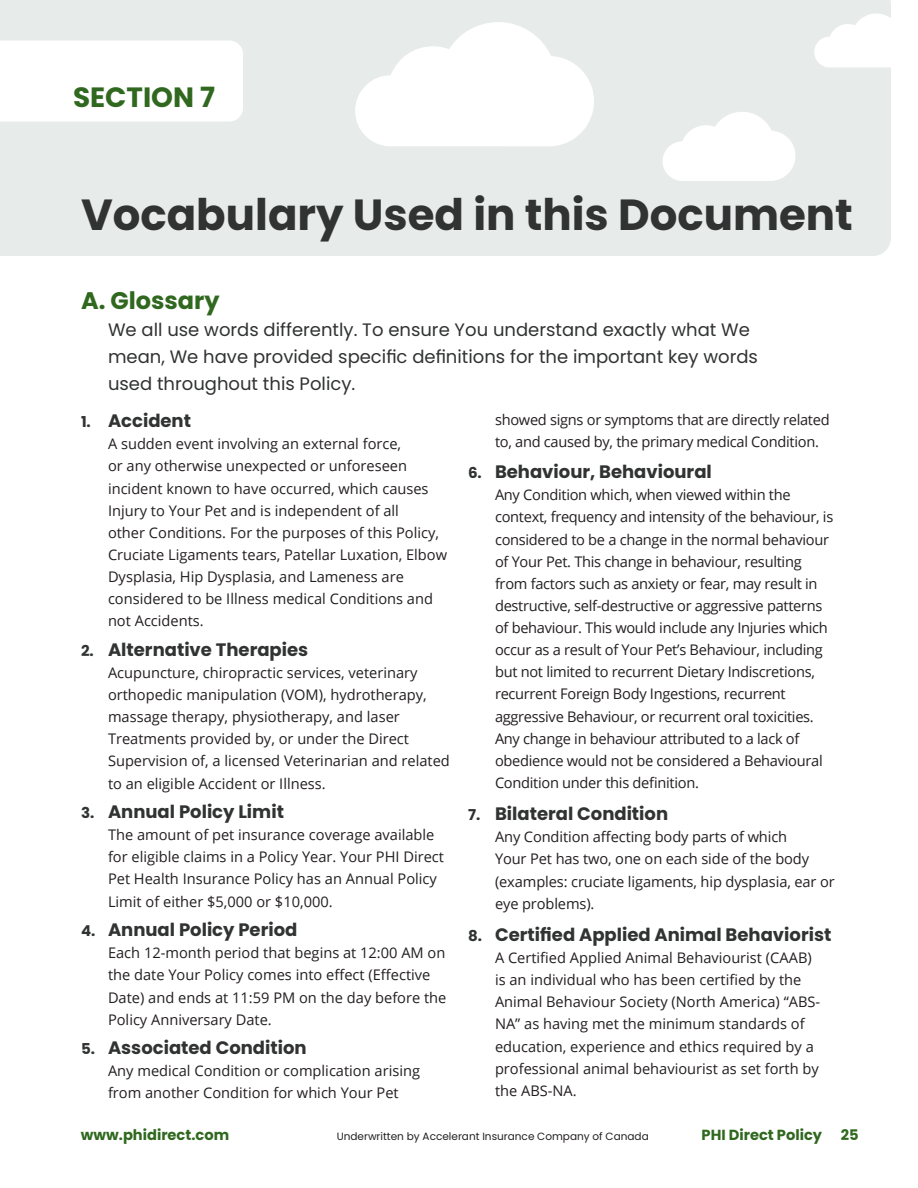
<style>
.page{position:relative;width:918px;height:1188px;background:#fff}
.page>*{position:absolute;margin:0;border:0;box-sizing:border-box;transform-origin:0 0}
.t1{font:700 43.5px "Poppins";color:#313232}
.Section-Type{font:700 27.9px "Poppins";color:#2f681e}
.t2{font:700 24px "Poppins";color:#2f681e}
.t3{font:700 18px "Poppins";color:#313232}
.Highlight_Text{font:18px/27px "Poppins";color:#313232}
.Body_-_Indent{font:14.7px/22.2px "Open Sans";color:#231f20}
.Body_-_Indent-2{font:14.7px/22.2px "Open Sans";letter-spacing:-.02em;color:#231f20}
.t4{font:700 14.7px "Poppins";color:#2f681e}
.t5{font:10.5px "Poppins";color:#231f20}
.s1{font-size:15px}
</style>
<div class="page">
<div style="left:0;top:0;width:891px;height:256px;background:#e7ebea"></div>
<svg style="left:355px;top:22px;width:239px;height:124px"></svg>
<svg style="left:814px;top:14px;width:77px;height:54px"></svg>
<svg style="left:663px;top:112px;width:132px;height:69px"></svg>
<svg style="left:0;top:40px;width:243px;height:82px"></svg>
<p class="Section-Type" style="left:73px;top:81px;width:143px">SECTION 7</p>
<h1 class="t1" style="left:81px;top:189px;width:773px">Vocabulary Used in this Document</h1>
<h3 class="t2" style="left:81px;top:286px;width:140px">A. Glossary</h3>
<p class="Highlight_Text" style="left:108px;top:316px;width:652px">We all use words differently. To ensure You understand exactly what We mean, We have provided specific definitions for the important key words used throughout this Policy.</p>
<p class="t3" style="left:81px;top:410px;width:112px"><span class="s1">1.</span> Accident</p>
<p class="Body_-_Indent" style="left:108px;top:433px;width:341px">A sudden event involving an external force,<br>or any otherwise unexpected or unforeseen incident known to have occurred, which causes Injury to Your Pet and is independent of all<br>other Conditions. For the purposes of this Policy, Cruciate Ligaments tears, Patellar Luxation, Elbow Dysplasia, Hip Dysplasia, and Lameness are considered to be Illness medical Conditions and not Accidents.</p>
<p class="t3" style="left:81px;top:639px;width:229px"><span class="s1">2.</span> Alternative Therapies</p>
<p class="Body_-_Indent" style="left:108px;top:661px;width:343px">Acupuncture, chiropractic services, veterinary orthopedic manipulation (VOM), hydrotherapy, massage therapy, physiotherapy, and laser Treatments provided by, or under the Direct Supervision of, a licensed Veterinarian and related to an eligible Accident or Illness.</p>
<p class="t3" style="left:81px;top:801px;width:204px"><span class="s1">3.</span> Annual Policy Limit</p>
<p class="Body_-_Indent" style="left:108px;top:823px;width:338px">The amount of pet insurance coverage available for eligible claims in a Policy Year. Your PHI Direct Pet Health Insurance Policy has an Annual Policy Limit of either $5,000 or $10,000.</p>
<p class="t3" style="left:81px;top:919px;width:218px"><span class="s1">4.</span> Annual Policy Period</p>
<p class="Body_-_Indent" style="left:108px;top:941px;width:340px">Each 12-month period that begins at 12:00 AM on the date Your Policy comes into effect (Effective Date) and ends at 11:59 PM on the day before the Policy Anniversary Date.</p>
<p class="t3" style="left:81px;top:1037px;width:227px"><span class="s1">5.</span> Associated Condition</p>
<p class="Body_-_Indent" style="left:108px;top:1059px;width:314px">Any medical Condition or complication arising from another Condition for which Your Pet</p>
<p class="Body_-_Indent-2" style="left:495px;top:409px;width:336px">showed signs or symptoms that are directly related to, and caused by, the primary medical Condition.</p>
<p class="t3" style="left:468px;top:461px;width:245px"><span class="s1">6.</span> Behaviour, Behavioural</p>
<p class="Body_-_Indent-2" style="left:495px;top:484px;width:340px">Any Condition which, when viewed within the context, frequency and intensity of the behaviour, is considered to be a change in the normal behaviour of Your Pet. This change in behaviour, resulting from factors such as anxiety or fear, may result in destructive, self-destructive or aggressive patterns of behaviour. This would include any Injuries which occur as a result of Your Pet’s Behaviour, including but not limited to recurrent Dietary Indiscretions, recurrent Foreign Body Ingestions, recurrent aggressive Behaviour, or recurrent oral toxicities.<br>Any change in behaviour attributed to a lack of obedience would not be considered a Behavioural Condition under this definition.</p>
<p class="t3" style="left:468px;top:803px;width:202px"><span class="s1">7.</span> Bilateral Condition</p>
<p class="Body_-_Indent" style="left:495px;top:826px;width:341px">Any Condition affecting body parts of which<br>Your Pet has two, one on each side of the body (examples: cruciate ligaments, hip dysplasia, ear or eye problems).</p>
<p class="t3" style="left:468px;top:924px;width:365px"><span class="s1">8.</span> Certified Applied Animal Behaviorist</p>
<p class="Body_-_Indent" style="left:495px;top:946px;width:327px">A Certified Applied Animal Behaviourist (CAAB) is an individual who has been certified by the Animal Behaviour Society (North America) “ABS-NA” as having met the minimum standards of education, experience and ethics required by a professional animal behaviourist as set forth by the ABS-NA.</p>
<p class="t4" style="left:81px;top:1126px;width:150px">www.phidirect.com</p>
<p class="t5" style="left:337px;top:1130px;width:314px">Underwritten by Accelerant Insurance Company of Canada</p>
<p class="t4" style="left:702px;top:1126px;width:122px">PHI Direct Policy</p>
<p class="t4" style="left:841px;top:1126px;width:19px">25</p>
</div>
